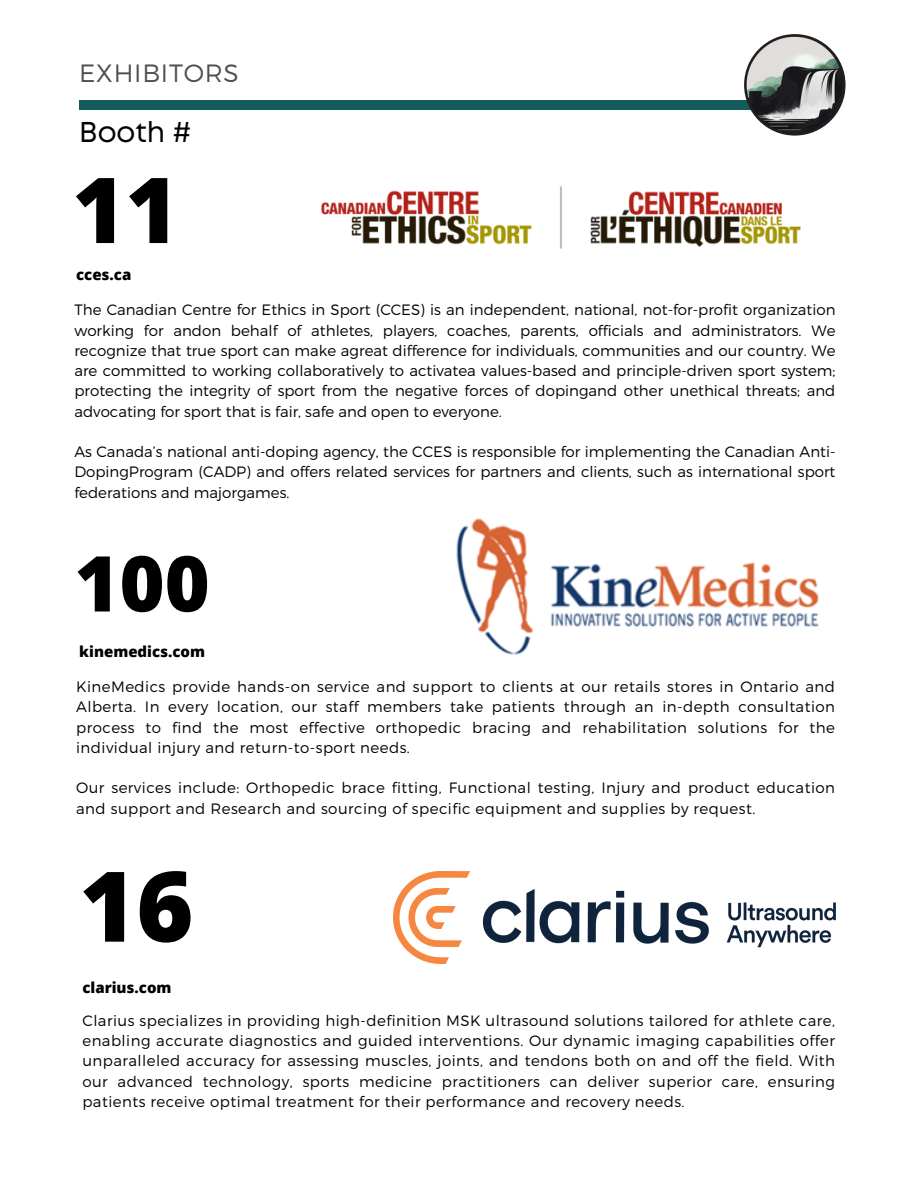
<style>
.page{position:relative;width:918px;height:1188px;background:#fff}
.page>*{position:absolute;margin:0;border:0;box-sizing:border-box;transform-origin:0 0}
.t1{font:800 97.5px "Open Sans";color:#000}
.t2{font:800 90.9px "Open Sans";color:#000}
.t3{font:800 77.1px "Open Sans";color:#000}
.t4{font:28.65px "Mont";color:#000}
.t5{font:300 25.05px "Montserrat";letter-spacing:.03em;color:#4f4f4f}
.t6{font:300 15px/20.2px "Montserrat";letter-spacing:.03em;color:#000;text-align:justify}
.t7{font:800 15px "Open Sans";color:#000}
</style>
<div class="page">
<div style="left:79px;top:100px;width:747px;height:9px;background:#155b5a"></div>
<img style="left:394px;top:872px;width:442px;height:91px">
<img style="left:456px;top:518px;width:363px;height:137px">
<img style="left:321px;top:186px;width:480px;height:63px">
<img style="left:744px;top:34px;width:102px;height:102px;border-radius:50%">
<h3 class="t5" style="left:79px;top:57px;width:161px">EXHIBITORS</h3>
<p class="t4" style="left:79px;top:122px;width:113px">Booth #</p>
<p class="t2" style="left:72px;top:146px;width:108px">11</p>
<p class="t7" style="left:76px;top:264px;width:57px">cces.ca</p>
<p class="t6" style="left:74px;top:299px;width:763px">The Canadian Centre for Ethics in Sport (CCES) is an independent, national, not-for-profit organization working for andon behalf of athletes, players, coaches, parents, officials and administrators. We recognize that true sport can make agreat difference for individuals, communities and our country. We are committed to working collaboratively to activatea values-based and principle-driven sport system; protecting the integrity of sport from the negative forces of dopingand other unethical threats; and advocating for sport that is fair, safe and open to everyone.</p>
<p class="t6" style="left:74px;top:441px;width:763px">As Canada’s national anti-doping agency, the CCES is responsible for implementing the Canadian Anti-DopingProgram (CADP) and offers related services for partners and clients, such as international sport federations and majorgames.</p>
<p class="t3" style="left:74px;top:529px;width:137px">100</p>
<h4 class="t7" style="left:79px;top:641px;width:127px">kinemedics.com</h4>
<p class="t6" style="left:76px;top:676px;width:760px">KineMedics provide hands-on service and support to clients at our retails stores in Ontario and Alberta. In every location, our staff members take patients through an in-depth consultation process to find the most effective orthopedic bracing and rehabilitation solutions for the individual injury and return-to-sport needs.</p>
<h1 class="t6" style="left:76px;top:777px;width:760px">Our services include: Orthopedic brace fitting, Functional testing, Injury and product education and support and Research and sourcing of specific equipment and supplies by request.</h1>
<h2 class="t1" style="left:79px;top:838px;width:116px">16</h2>
<p class="t7" style="left:82px;top:977px;width:91px">clarius.com</p>
<p class="t6" style="left:82px;top:1010px;width:754px">Clarius specializes in providing high-definition MSK ultrasound solutions tailored for athlete care, enabling accurate diagnostics and guided interventions. Our dynamic imaging capabilities offer unparalleled accuracy for assessing muscles, joints, and tendons both on and off the field. With our advanced technology, sports medicine practitioners can deliver superior care, ensuring patients receive optimal treatment for their performance and recovery needs.</p>
</div>
